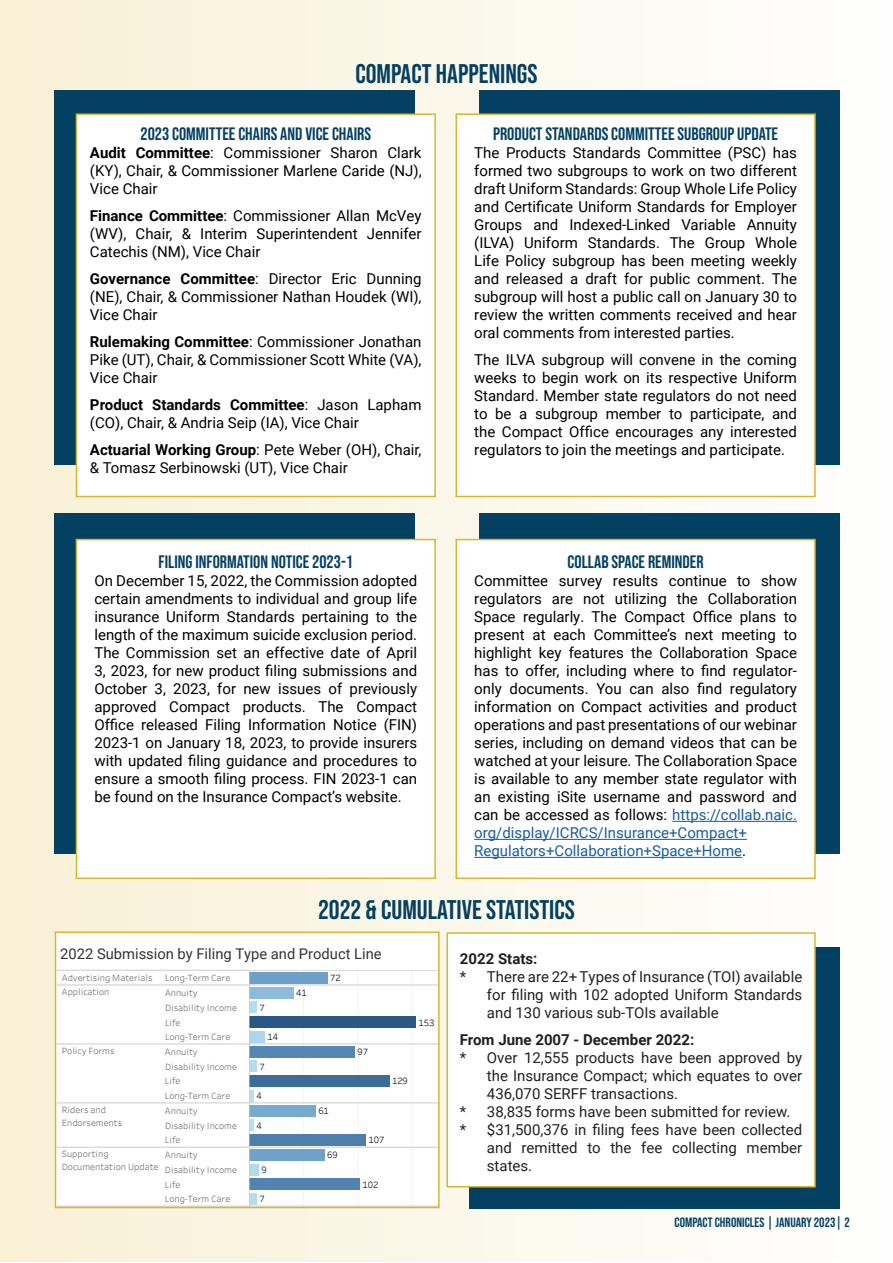
<style>
.page{position:relative;width:893px;height:1263px;background:#fff}
.page>*{position:absolute;margin:0;border:0;box-sizing:border-box;transform-origin:0 0}
.t1{font:27px "Bebas Neue";color:#044061}
.t2{font:18px "Bebas Neue";color:#044061}
.t3{font:15px/18px "Roboto";color:#000;text-align:justify}
.t4{font:15px/18px "Roboto";color:#231f20;text-align:justify}
.t5{font:700 15px "Roboto";color:#231f20}
.t6{font:14.7px "Roboto 0 50";color:#333}
.t7{font:13.5px "Bebas Neue";color:#044061}
.t8{font:8.85px/14.7px "Tableau Book 0 50";color:#666}
.t9{font:8.85px "Tableau Book 0 50";color:#000}
.s1{font-weight:700}
.s2{color:#175d9e}
</style>
<div class="page">
<div style="left:0;top:0;width:893px;height:1261px;background:linear-gradient(to right,#f7f0d5,#fefefe)"></div>
<div style="left:54px;top:90px;width:360px;height:375px;background:#044061"></div>
<div style="left:76px;top:113px;width:360px;height:384px;background:#fff;border:2px solid #d9b530"></div>
<div style="left:469px;top:948px;width:370px;height:261px;background:#044061"></div>
<div style="left:446px;top:932px;width:370px;height:255px;background:#fff;border:2px solid #d9b530"></div>
<div style="left:54px;top:513px;width:360px;height:341px;background:#044061"></div>
<div style="left:76px;top:539px;width:360px;height:340px;background:#fff;border:2px solid #d9b530"></div>
<div style="left:479px;top:90px;width:360px;height:375px;background:#044061"></div>
<div style="left:479px;top:513px;width:360px;height:341px;background:#044061"></div>
<div style="left:456px;top:539px;width:360px;height:340px;background:#fff;border:2px solid #d9b530"></div>
<div style="left:456px;top:113px;width:360px;height:384px;background:#fff;border:2px solid #d9b530"></div>
<hr style="left:672px;top:821px;width:125px;height:1px;background:#175d9e">
<hr style="left:474px;top:839px;width:273px;height:1px;background:#175d9e">
<hr style="left:474px;top:857px;width:268px;height:1px;background:#175d9e">
<div style="left:56px;top:932px;width:383px;height:275px;background:#fff"></div>
<hr style="left:57px;top:970px;width:192px;height:1px;background:#cbcbcb">
<hr style="left:57px;top:984px;width:192px;height:1px;background:#cbcbcb">
<hr style="left:57px;top:1043px;width:192px;height:1px;background:#cbcbcb">
<hr style="left:57px;top:1102px;width:192px;height:1px;background:#cbcbcb">
<hr style="left:57px;top:1147px;width:192px;height:1px;background:#cbcbcb">
<hr style="left:303px;top:970px;width:1px;height:235px;background:#f2f2f2">
<hr style="left:358px;top:970px;width:1px;height:235px;background:#f2f2f2">
<hr style="left:412px;top:970px;width:1px;height:235px;background:#f2f2f2">
<div style="left:249px;top:972px;width:78px;height:11px;background:#6e9fc6"></div>
<div style="left:249px;top:1031px;width:16px;height:11px;background:#add5ed"></div>
<div style="left:249px;top:1017px;width:167px;height:11px;background:#2a5783"></div>
<div style="left:249px;top:1002px;width:7px;height:11px;background:#b6dbf0"></div>
<div style="left:249px;top:987px;width:44px;height:11px;background:#8cbbdd"></div>
<hr style="left:249px;top:1090px;width:4px;height:11px;background:#b9ddf1">
<div style="left:249px;top:1075px;width:140px;height:12px;background:#3e6c99"></div>
<div style="left:249px;top:1061px;width:7px;height:11px;background:#b6dbf0"></div>
<div style="left:249px;top:1046px;width:105px;height:11px;background:#5687b4"></div>
<div style="left:249px;top:1134px;width:116px;height:12px;background:#4e7fac"></div>
<hr style="left:249px;top:1120px;width:4px;height:11px;background:#b9ddf1">
<div style="left:249px;top:1105px;width:66px;height:11px;background:#78a9ce"></div>
<div style="left:249px;top:1193px;width:7px;height:11px;background:#b6dbf0"></div>
<div style="left:249px;top:1179px;width:111px;height:11px;background:#5283b0"></div>
<div style="left:249px;top:1164px;width:10px;height:11px;background:#b3d9ef"></div>
<div style="left:249px;top:1149px;width:75px;height:11px;background:#70a1c9"></div>
<hr style="left:249px;top:970px;width:1px;height:236px;background:#cbcbcb">
<hr style="left:249px;top:970px;width:190px;height:1px;background:#cbcbcb">
<hr style="left:249px;top:984px;width:190px;height:1px;background:#cbcbcb">
<hr style="left:249px;top:1043px;width:190px;height:1px;background:#cbcbcb">
<hr style="left:249px;top:1102px;width:190px;height:1px;background:#cbcbcb">
<hr style="left:249px;top:1147px;width:190px;height:1px;background:#cbcbcb">
<div style="left:55px;top:931px;width:385px;height:277px;border:2px solid #d9b530"></div>
<h1 class="t1" style="left:355px;top:59px;width:184px">COMPACT HAPPENINGS</h1>
<p class="t2" style="left:140px;top:123px;width:232px">2023 COMMITTEE CHAIRS AND VICE CHAIRS</p>
<p class="t3" style="left:90px;top:143px;width:333px"><span class="s1">Audit Committee</span>: Commissioner Sharon Clark (KY), Chair, &amp; Commissioner Marlene Caride (NJ), Vice Chair</p>
<p class="t3" style="left:90px;top:206px;width:333px"><span class="s1">Finance Committee</span>: Commissioner Allan McVey (WV), Chair, &amp; Interim Superintendent Jennifer Catechis (NM), Vice Chair</p>
<p class="t3" style="left:90px;top:269px;width:333px"><span class="s1">Governance Committee</span>: Director Eric Dunning (NE), Chair, &amp; Commissioner Nathan Houdek (WI), Vice Chair</p>
<p class="t3" style="left:90px;top:332px;width:333px"><span class="s1">Rulemaking Committee</span>: Commissioner Jonathan Pike (UT), Chair, &amp; Commissioner Scott White (VA), Vice Chair</p>
<p class="t3" style="left:90px;top:395px;width:333px"><span class="s1">Product Standards Committee</span>: Jason Lapham (CO), Chair, &amp; Andria Seip (IA), Vice Chair</p>
<p class="t3" style="left:90px;top:440px;width:333px"><span class="s1">Actuarial Working Group</span>: Pete Weber (OH), Chair, &amp; Tomasz Serbinowski (UT), Vice Chair</p>
<p class="t2" style="left:159px;top:552px;width:196px">FILING INFORMATION NOTICE 2023-1</p>
<p class="t3" style="left:94px;top:571px;width:324px">On December 15, 2022, the Commission adopted certain amendments to individual and group life insurance Uniform Standards pertaining to the length of the maximum suicide exclusion period.<br>The Commission set an effective date of April 3, 2023, for new product filing submissions and October 3, 2023, for new issues of previously approved Compact products. The Compact Office released Filing Information Notice (FIN)<br>2023-1 on January 18, 2023, to provide insurers with updated filing guidance and procedures to ensure a smooth filing process. FIN 2023-1 can be found on the Insurance Compact’s website.</p>
<p class="t2" style="left:493px;top:124px;width:287px">PRODUCT STANDARDS COMMITTEE SUBGROUP UPDATE</p>
<p class="t3" style="left:474px;top:143px;width:324px">The Products Standards Committee (PSC) has formed two subgroups to work on two different draft Uniform Standards: Group Whole Life Policy and Certificate Uniform Standards for Employer Groups and Indexed-Linked Variable Annuity (ILVA) Uniform Standards. The Group Whole Life Policy subgroup has been meeting weekly and released a draft for public comment. The subgroup will host a public call on January 30 to review the written comments received and hear oral comments from interested parties.</p>
<p class="t3" style="left:474px;top:350px;width:324px">The ILVA subgroup will convene in the coming weeks to begin work on its respective Uniform Standard. Member state regulators do not need to be a subgroup member to participate, and the Compact Office encourages any interested regulators to join the meetings and participate.</p>
<p class="t2" style="left:567px;top:552px;width:138px">COLLAB SPACE REMINDER</p>
<p class="t3" style="left:474px;top:571px;width:324px;text-align:left">Committee survey results continue to show regulators are not utilizing the Collaboration Space regularly. The Compact Office plans to present at each Committee’s next meeting to highlight key features the Collaboration Space has to offer, including where to find regulator&shy;only documents. You can also find regulatory information on Compact activities and product operations and past presentations of our webinar series, including on demand videos that can be watched at your leisure. The Collaboration Space is available to any member state regulator with an existing iSite username and password and can be accessed as follows: <span class="s2">https://collab.naic. org/display/ICRCS/Insurance+Compact+ Regulators+Collaboration+Space+Home</span>.</p>
<h1 class="t1" style="left:318px;top:894px;width:258px">2022 &amp; CUMULATIVE STATISTICS</h1>
<p class="t6" style="left:60px;top:944px;width:323px">2022 Submission by Filing Type and Product Line</p>
<p class="t8" style="left:62px;top:970px;width:92px">Advertising Materials</p>
<p class="t8" style="left:165px;top:970px;width:67px">Long-Term Care</p>
<p class="t8" style="left:62px;top:984px;width:49px">Application</p>
<p class="t8" style="left:165px;top:985px;width:73px">Annuity<br>Disability Income<br>Life<br>Long-Term Care</p>
<p class="t8" style="left:62px;top:1043px;width:54px">Policy Forms</p>
<p class="t8" style="left:165px;top:1044px;width:73px">Annuity<br>Disability Income<br>Life<br>Long-Term Care</p>
<p class="t8" style="left:62px;top:1103px;width:62px;line-height:12.6px">Riders and<br>Endorsements</p>
<p class="t8" style="left:165px;top:1103px;width:73px">Annuity<br>Disability Income<br>Life</p>
<p class="t8" style="left:62px;top:1147px;width:98px;line-height:12.6px">Supporting<br>Documentation Update</p>
<p class="t8" style="left:165px;top:1147px;width:73px">Annuity<br>Disability Income<br>Life<br>Long-Term Care</p>
<p class="t9" style="left:259px;top:1001px;width:7px">7</p>
<p class="t9" style="left:267px;top:1030px;width:12px">14</p>
<p class="t9" style="left:259px;top:1060px;width:7px">7</p>
<p class="t9" style="left:256px;top:1089px;width:7px">4</p>
<p class="t9" style="left:256px;top:1119px;width:7px">4</p>
<p class="t9" style="left:262px;top:1163px;width:7px">9</p>
<p class="t9" style="left:259px;top:1193px;width:7px">7</p>
<p class="t9" style="left:296px;top:986px;width:12px">41</p>
<p class="t9" style="left:330px;top:971px;width:12px">72</p>
<p class="t9" style="left:357px;top:1045px;width:12px">97</p>
<p class="t9" style="left:318px;top:1104px;width:12px">61</p>
<p class="t9" style="left:327px;top:1148px;width:12px">69</p>
<p class="t9" style="left:368px;top:1134px;width:17px">107</p>
<p class="t9" style="left:363px;top:1178px;width:17px">102</p>
<p class="t9" style="left:392px;top:1075px;width:17px">129</p>
<p class="t9" style="left:419px;top:1016px;width:17px">153</p>
<p class="t5" style="left:460px;top:948px;width:79px">2022 Stats:</p>
<p class="t4" style="left:487px;top:967px;width:317px;text-indent:-27px">* There are 22+ Types of Insurance (TOI) available for filing with 102 adopted Uniform Standards and 130 various sub-TOIs available</p>
<p class="t5" style="left:460px;top:1029px;width:236px">From June 2007 - December 2022:</p>
<p class="t4" style="left:460px;top:1048px;width:344px">* Over 12,555 products have been approved by</p>
<p class="t4" style="left:487px;top:1066px;width:317px">the Insurance Compact; which equates to over</p>
<p class="t4" style="left:487px;top:1084px;width:193px">436,070 SERFF transactions.</p>
<p class="t4" style="left:460px;top:1102px;width:332px">* 38,835 forms have been submitted for review.</p>
<p class="t4" style="left:460px;top:1120px;width:344px">* $31,500,376 in filing fees have been collected</p>
<p class="t4" style="left:487px;top:1138px;width:317px">and remitted to the fee collecting member</p>
<p class="t4" style="left:487px;top:1156px;width:47px">states.</p>
<p class="t7" style="left:674px;top:1215px;width:177px">COMPACT CHRONICLES | JANUARY 2023| 2</p>
</div>
